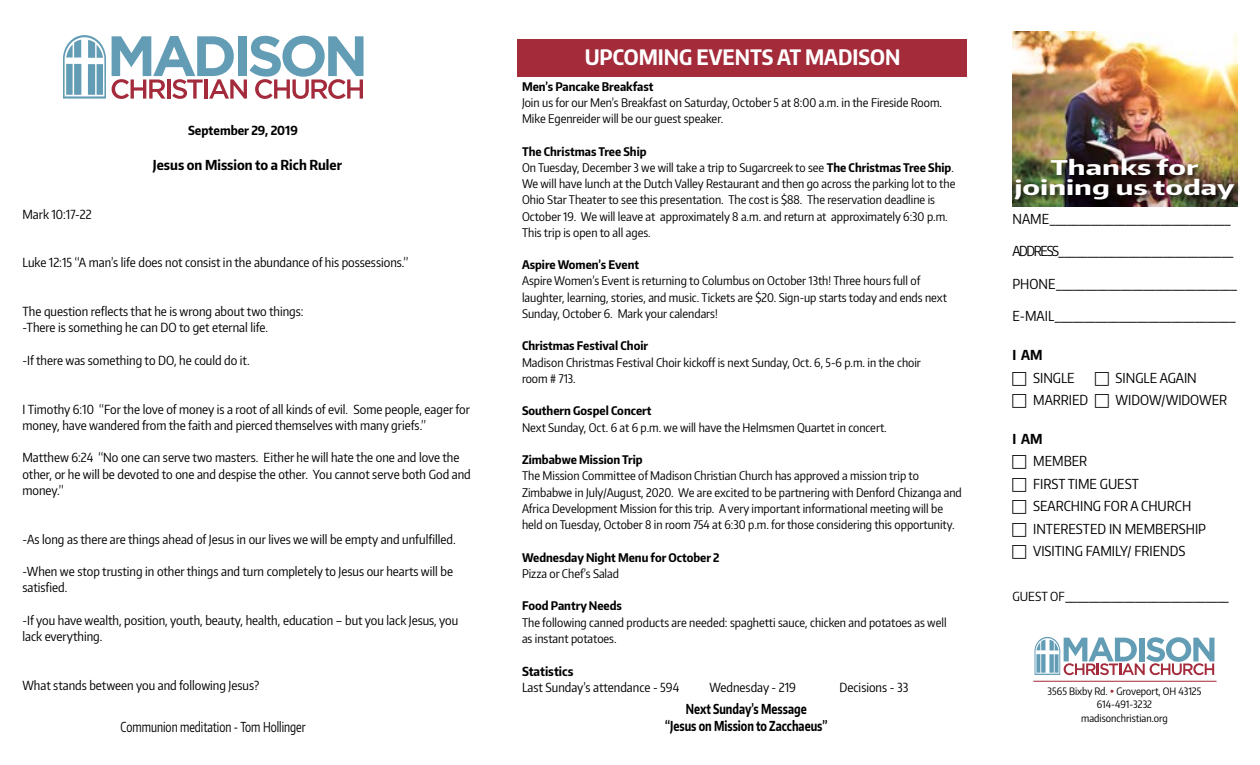
<style>
.page{position:relative;width:1260px;height:765px;background:#fff}
.page>*{position:absolute;margin:0;border:0;box-sizing:border-box;transform-origin:0 0}
.t1{font:700 21.25px "Encode Sans Condensed";color:#fff}
.t2{font:700 20.25px/20.2px "Encode Sans Condensed";color:#fff;text-align:center;scale:1.54 1}
.t3{font:13.75px/22.5px "Encode Sans Condensed";color:#000}
.t4{font:700 13.75px/16.2px "Encode Sans Condensed";color:#000;text-align:center;scale:.84 1}
.t5{font:13.75px "Encode Sans Condensed";letter-spacing:-.1em;color:#000}
.t6{font:700 13.75px "Encode Sans Condensed";color:#000}
.t7{font:13.75px "Encode Sans Condensed";color:#000;scale:.84 1}
.t8{font:12.5px/16.2px "Encode Sans Condensed";color:#000}
.t9{font:700 12.5px "Encode Sans Condensed";color:#000}
.t10{font:11.88px/16.2px "Encode Sans Condensed";color:#000}
.t11{font:700 11.88px "Encode Sans Condensed";color:#000}
.t12{font:10.12px/13.2px "Encode Sans Condensed";color:#000;text-align:center}
.s1{font-weight:700}
.s2{font-size:12.5px}
.s3{color:#a32b3a}
</style>
<div class="page">
<img style="left:1012px;top:32px;width:226px;height:174px">
<div style="left:1013px;top:158px;width:228px;height:49px;background:#000;opacity:.75"></div>
<div style="left:518px;top:39px;width:450px;height:37px;background:#a32b3a"></div>
<svg style="left:112px;top:36px;width:252px;height:63px"></svg>
<svg style="left:63px;top:35px;width:43px;height:64px"></svg>
<svg style="left:1035px;top:637px;width:179px;height:38px"></svg>
<hr style="left:1033px;top:681px;width:184px;height:1px;background:#a32b3a">
<p class="t9" style="left:188px;top:122px;width:111px">September 29, 2019</p>
<p class="t6" style="left:153px;top:156px;width:191px">Jesus on Mission to a Rich Ruler</p>
<p class="t8" style="left:22px;top:205px;width:71px">Mark 10:17-22</p>
<p class="t8" style="left:22px;top:254px;width:387px">Luke 12:15 “A man’s life does not consist in the abundance of his possessions.”</p>
<p class="t8" style="left:22px;top:303px;width:283px">The question reflects that he is wrong about two things: -There is something he can DO to get eternal life.</p>
<p class="t8" style="left:22px;top:352px;width:229px">-If there was something to DO, he could do it.</p>
<p class="t8" style="left:22px;top:400px;width:449px">I Timothy 6:10 “For the love of money is a root of all kinds of evil. Some people, eager for money, have wandered from the faith and pierced themselves with many griefs.”</p>
<p class="t8" style="left:22px;top:449px;width:450px">Matthew 6:24 “No one can serve two masters. Either he will hate the one and love the other, or he will be devoted to one and despise the other. You cannot serve both God and money.”</p>
<p class="t8" style="left:22px;top:530px;width:435px">-As long as there are things ahead of Jesus in our lives we will be empty and unfulfilled.</p>
<p class="t8" style="left:22px;top:563px;width:432px">-When we stop trusting in other things and turn completely to Jesus our hearts will be satisfied.</p>
<p class="t8" style="left:22px;top:612px;width:437px">-If you have wealth, position, youth, beauty, health, education – but you lack Jesus, you lack everything.</p>
<p class="t8" style="left:22px;top:677px;width:238px">What stands between you and following Jesus?</p>
<p class="t7" style="left:121px;top:718px;width:222px">Communion meditation - Tom Hollinger</p>
<h1 class="t1" style="left:585px;top:43px;width:317px">UPCOMING EVENTS AT MADISON</h1>
<p class="t11" style="left:522px;top:78px;width:133px">Men’s Pancake Breakfast</p>
<p class="t10" style="left:522px;top:94px;width:422px">Join us for our Men’s Breakfast on Saturday, October 5 at 8:00 a.m. in the Fireside Room.<br>Mike Egenreider will be our guest speaker.</p>
<p class="t10" style="left:522px;top:143px;width:435px"><span class="s1">The Christmas Tree Ship<br></span>On Tuesday, December 3 we will take a trip to Sugarcreek to see <span class="s1">The Christmas Tree Ship</span>.<br>We will have lunch at the Dutch Valley Restaurant and then go across the parking lot to the Ohio Star Theater to see this presentation. The cost is $88. The reservation deadline is October 19. We will leave at approximately 8 a.m. and return at approximately 6:30 p.m.<br>This trip is open to all ages.</p>
<p class="t11" style="left:522px;top:257px;width:119px">Aspire Women’s Event</p>
<p class="t10" style="left:522px;top:273px;width:427px">Aspire Women’s Event is returning to Columbus on October 13th! Three hours full of laughter, learning, stories, and music. Tickets are $20. Sign-up starts today and ends next<br>Sunday, October 6. Mark your calendars!</p>
<p class="t11" style="left:522px;top:338px;width:128px">Christmas Festival Choir</p>
<p class="t10" style="left:522px;top:354px;width:400px">Madison Christmas Festival Choir kickoff is next Sunday, Oct. 6, 5-6 p.m. in the choir room # 713.</p>
<p class="t11" style="left:522px;top:403px;width:131px">Southern Gospel Concert</p>
<p class="t10" style="left:522px;top:419px;width:366px">Next Sunday, Oct. 6 at 6 p.m. we will have the Helmsmen Quartet in concert.</p>
<p class="t11" style="left:522px;top:452px;width:122px">Zimbabwe Mission Trip</p>
<p class="t10" style="left:522px;top:468px;width:441px">The Mission Committee of Madison Christian Church has approved a mission trip to Zimbabwe in July/August, 2020. We are excited to be partnering with Denford Chizanga and Africa Development Mission for this trip. A very important informational meeting will be held on Tuesday, October 8 in room 754 at 6:30 p.m. for those considering this opportunity.</p>
<p class="t11" style="left:522px;top:549px;width:199px">Wednesday Night Menu for October 2</p>
<p class="t10" style="left:522px;top:565px;width:99px">Pizza or Chef’s Salad</p>
<p class="t11" style="left:522px;top:598px;width:101px">Food Pantry Needs</p>
<p class="t10" style="left:522px;top:614px;width:426px">The following canned products are needed: spaghetti sauce, chicken and potatoes as well as instant potatoes.</p>
<p class="t9" style="left:522px;top:663px;width:53px">Statistics</p>
<p class="t8" style="left:522px;top:679px;width:159px">Last Sunday’s attendance - 594</p>
<p class="t8" style="left:709px;top:679px;width:88px">Wednesday - 219</p>
<p class="t8" style="left:840px;top:679px;width:70px">Decisions - 33</p>
<p class="t4" style="left:665px;top:701px;width:195px">Next Sunday’s Message<br>“Jesus on Mission to Zacchaeus”</p>
<h2 class="t2" style="left:1015px;top:157px;width:144px">Thanks for joining us today</h2>
<p class="t3" style="left:1012px;top:207px;width:220px">NAME_______________________________</p>
<p class="t5" style="left:1012px;top:242px;width:223px">ADDRESS______________________________</p>
<p class="t3" style="left:1012px;top:272px;width:227px">PHONE_______________________________</p>
<p class="t3" style="left:1012px;top:305px;width:225px">E-MAIL_______________________________</p>
<p class="t6" style="left:1012px;top:346px;width:32px">I AM</p>
<p class="t3" style="left:1033px;top:366px;width:43px">SINGLE</p>
<p class="t3" style="left:1116px;top:366px;width:83px">SINGLE AGAIN</p>
<p class="t3" style="left:1033px;top:388px;width:57px">MARRIED</p>
<p class="t3" style="left:1116px;top:388px;width:113px">WIDOW/WIDOWER</p>
<p class="t6" style="left:1012px;top:430px;width:32px">I AM</p>
<p class="t3" style="left:1033px;top:450px;width:174px">MEMBER<br>FIRST TIME GUEST<br>SEARCHING FOR A CHURCH<br>INTERESTED IN MEMBERSHIP<br>VISITING FAMILY/ FRIENDS</p>
<p class="t3" style="left:1012px;top:585px;width:218px"><span class="s2">GUEST OF</span>____________________________</p>
<p class="t12" style="left:1048px;top:684px;width:155px">3565 Bixby Rd. <span class="s3">•</span> Groveport, OH 43125<br>614-491-3232<br>madisonchristian.org</p>
</div>
